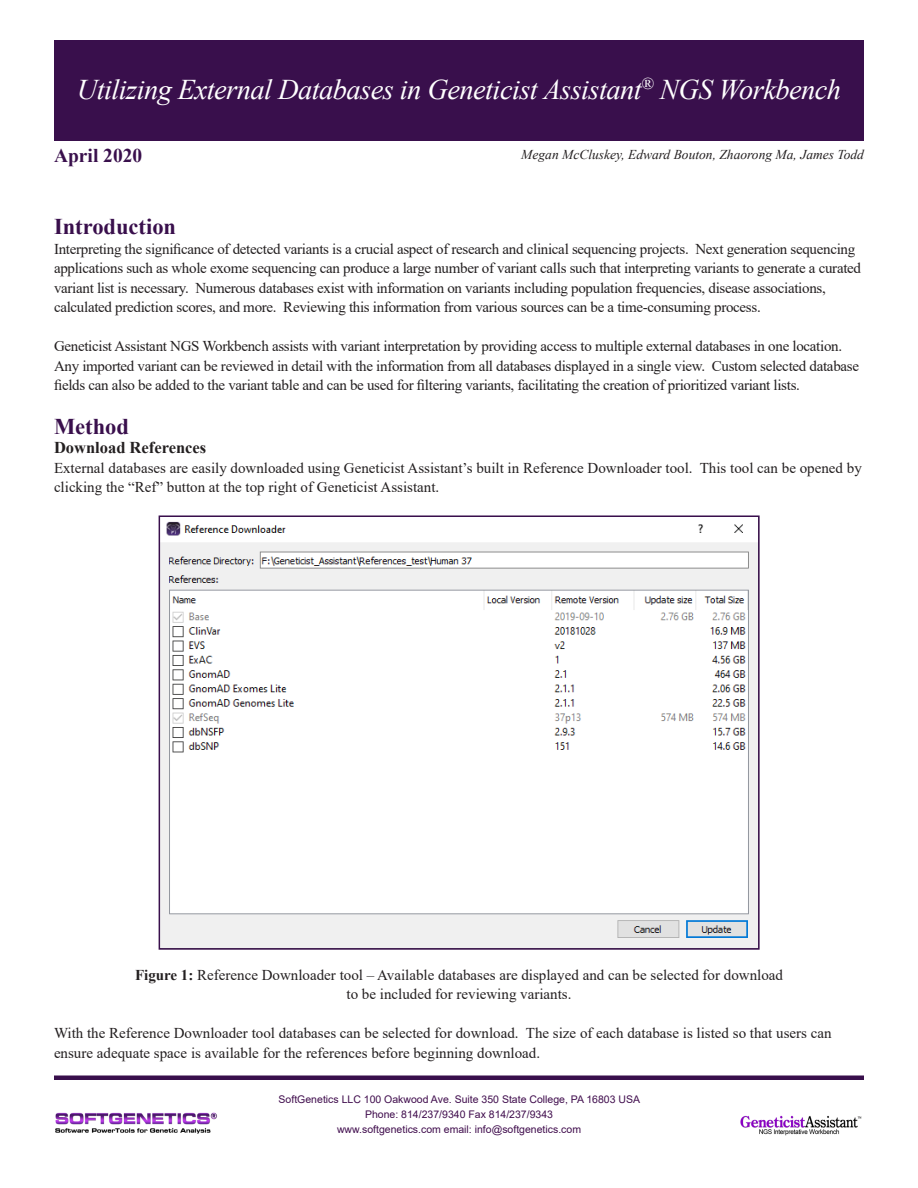
<style>
.page{position:relative;width:918px;height:1188px;background:#fff}
.page>*{position:absolute;margin:0;border:0;box-sizing:border-box;transform-origin:0 0}
.t1{font:italic 28.5px "Times New Roman";letter-spacing:-.02em;color:#fff}
.t2{font:700 22.5px "Times New Roman";color:#390f4c}
.t3{font:700 19.5px "Times New Roman";color:#390f4c}
.t4{font:700 16.5px "Times New Roman";color:#231f20}
.t5{font:15px/19.5px "Times New Roman";letter-spacing:-.02em;color:#231f20}
.t6{font:15px/19.5px "Times New Roman";color:#231f20}
.t7{font:italic 13.5px "Times New Roman";color:#231f20}
.t8{font:10.5px "Arial";color:#400d4d}
.s1{font-weight:700}
</style>
<div class="page">
<div style="left:54px;top:40px;width:810px;height:101px;background:#390f4c"></div>
<hr style="left:54px;top:1076px;width:810px;height:4px;background:#390f4c">
<img style="left:55px;top:1112px;width:162px;height:22px">
<img style="left:740px;top:1115px;width:122px;height:21px">
<img style="left:162px;top:521px;width:595px;height:426px">
<div style="left:159px;top:515px;width:601px;height:435px;border:2px solid #390f4c"></div>
<p class="t1" style="left:77px;top:69px;width:766px">Utilizing External Databases in Geneticist Assistant<sup>®</sup> NGS Workbench</p>
<p class="t3" style="left:54px;top:141px;width:90px">April 2020</p>
<p class="t7" style="left:521px;top:145px;width:344px">Megan McCluskey, Edward Bouton, Zhaorong Ma, James Todd</p>
<p class="t2" style="left:54px;top:211px;width:124px">Introduction</p>
<p class="t5" style="left:54px;top:239px;width:809px">Interpreting the significance of detected variants is a crucial aspect of research and clinical sequencing projects. Next generation sequencing applications such as whole exome sequencing can produce a large number of variant calls such that interpreting variants to generate a curated variant list is necessary. Numerous databases exist with information on variants including population frequencies, disease associations,</p>
<p class="t5" style="left:54px;top:297px;width:708px">calculated prediction scores, and more. Reviewing this information from various sources can be a time-consuming process.</p>
<p class="t5" style="left:54px;top:336px;width:807px">Geneticist Assistant NGS Workbench assists with variant interpretation by providing access to multiple external databases in one location.<br>Any imported variant can be reviewed in detail with the information from all databases displayed in a single view. Custom selected database fields can also be added to the variant table and can be used for filtering variants, facilitating the creation of prioritized variant lists.</p>
<p class="t2" style="left:54px;top:410px;width:76px">Method</p>
<p class="t4" style="left:54px;top:436px;width:154px">Download References</p>
<p class="t6" style="left:54px;top:457px;width:809px">External databases are easily downloaded using Geneticist Assistant’s built in Reference Downloader tool. This tool can be opened by clicking the “Ref” button at the top right of Geneticist Assistant.</p>
<p class="t6" style="left:135px;top:964px;width:650px"><span class="s1">Figure 1:</span> Reference Downloader tool – Available databases are displayed and can be selected for download</p>
<p class="t6" style="left:347px;top:984px;width:226px">to be included for reviewing variants.</p>
<p class="t6" style="left:54px;top:1023px;width:779px">With the Reference Downloader tool databases can be selected for download. The size of each database is listed so that users can ensure adequate space is available for the references before beginning download.</p>
<p class="t8" style="left:279px;top:1092px;width:363px">SoftGenetics LLC 100 Oakwood Ave. Suite 350 State College, PA 16803 USA</p>
<p class="t8" style="left:365px;top:1107px;width:189px">Phone: 814/237/9340 Fax 814/237/9343</p>
<p class="t8" style="left:337px;top:1122px;width:246px">www.softgenetics.com email: info@softgenetics.com</p>
</div>
